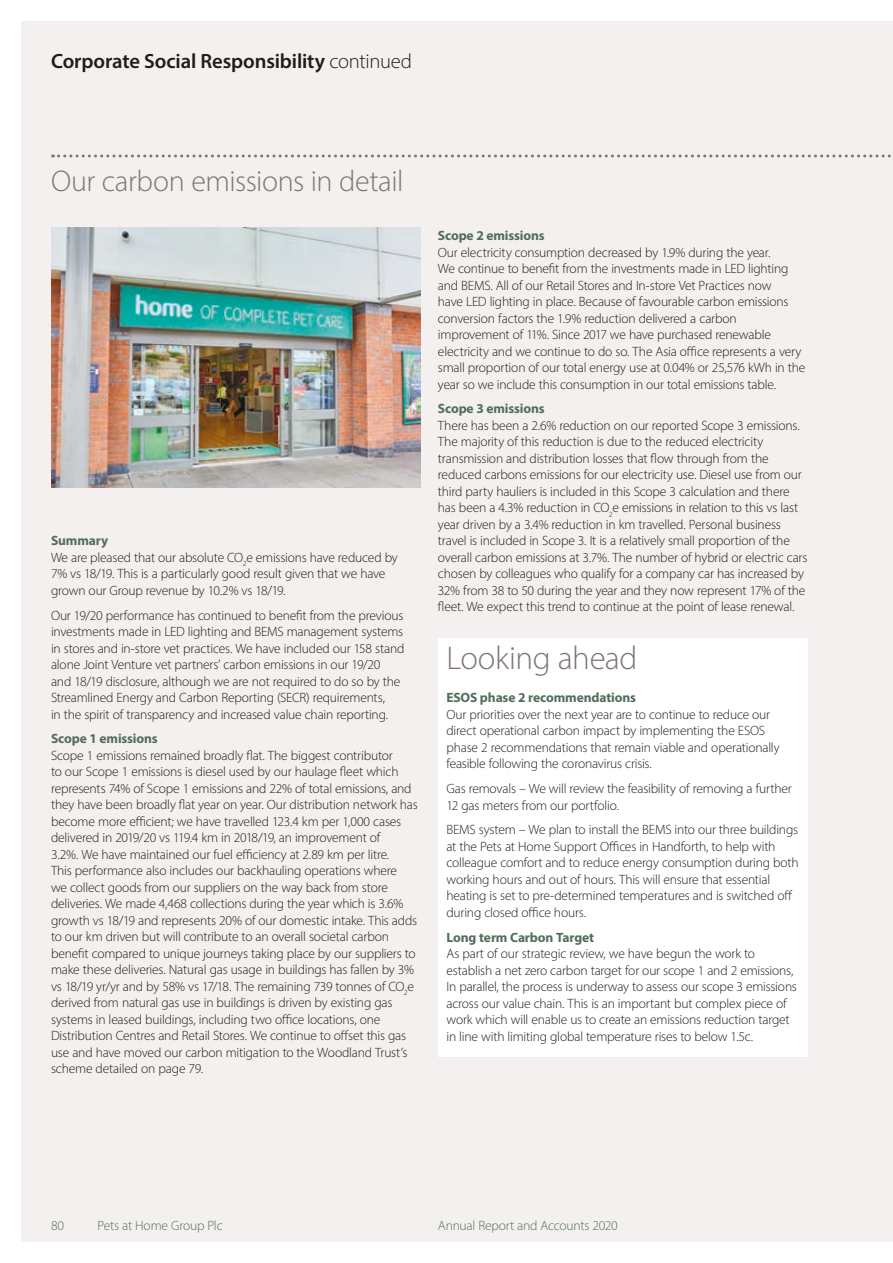
<style>
.page{position:relative;width:893px;height:1263px;background:#fff}
.page>*{position:absolute;margin:0;border:0;box-sizing:border-box;transform-origin:0 0}
.t1{font:300 33px "Myriad Pro";letter-spacing:-.01em;color:#7f7673}
.t2{font:300 30px "Myriad Pro";letter-spacing:-.015em;color:#7f7673}
.t3{font:600 20.7px "Myriad Pro";letter-spacing:-.01em;color:#1d1d1b}
.t4{font:300 13.5px/16.5px "Myriad Pro";letter-spacing:-.015em;color:#1d1d1b}
.t5{font:700 13.5px "Myriad Pro";letter-spacing:-.01em;color:#516d5b}
.t6{font:300 13.5px "Myriad Pro";letter-spacing:-.015em;color:#516d5b}
.s1{font-weight:300}
.s2{font-weight:700;color:#516d5b}
</style>
<div class="page">
<div style="left:21px;top:21px;width:872px;height:1221px;background:#f4f0f0"></div>
<div style="left:438px;top:638px;width:370px;height:419px;background:#fff"></div>
<img style="left:51px;top:228px;width:370px;height:259px">
<svg style="left:53px;top:155px;width:838px;height:3px"></svg>
<h3 class="t3" style="left:51px;top:47px;width:363px">Corporate Social Responsibility <span class="s1">continued</span></h3>
<h2 class="t2" style="left:51px;top:162px;width:354px">Our carbon emissions in detail</h2>
<p class="t4" style="left:51px;top:532px;width:348px"><span class="s2">Summary<br></span>We are pleased that our absolute CO<sub>2</sub>e emissions have reduced by 7% vs 18/19. This is a particularly good result given that we have grown our Group revenue by 10.2% vs 18/19.</p>
<p class="t4" style="left:51px;top:607px;width:355px">Our 19/20 performance has continued to benefit from the previous investments made in LED lighting and BEMS management systems in stores and in-store vet practices. We have included our 158 stand alone Joint Venture vet partners’ carbon emissions in our 19/20<br>and 18/19 disclosure, although we are not required to do so by the Streamlined Energy and Carbon Reporting (SECR) requirements,<br>in the spirit of transparency and increased value chain reporting.</p>
<p class="t5" style="left:51px;top:730px;width:108px">Scope 1 emissions</p>
<p class="t4" style="left:51px;top:747px;width:368px">Scope 1 emissions remained broadly flat. The biggest contributor<br>to our Scope 1 emissions is diesel used by our haulage fleet which represents 74% of Scope 1 emissions and 22% of total emissions, and they have been broadly flat year on year. Our distribution network has become more efficient; we have travelled 123.4 km per 1,000 cases delivered in 2019/20 vs 119.4 km in 2018/19, an improvement of<br>3.2%. We have maintained our fuel efficiency at 2.89 km per litre.<br>This performance also includes our backhauling operations where<br>we collect goods from our suppliers on the way back from store deliveries. We made 4,468 collections during the year which is 3.6% growth vs 18/19 and represents 20% of our domestic intake. This adds to our km driven but will contribute to an overall societal carbon benefit compared to unique journeys taking place by our suppliers to make these deliveries. Natural gas usage in buildings has fallen by 3% vs 18/19 yr/yr and by 58% vs 17/18. The remaining 739 tonnes of CO<sub>2</sub>e derived from natural gas use in buildings is driven by existing gas systems in leased buildings, including two office locations, one Distribution Centres and Retail Stores. We continue to offset this gas use and have moved our carbon mitigation to the Woodland Trust’s scheme detailed on page 79.</p>
<p class="t5" style="left:438px;top:227px;width:108px">Scope 2 emissions</p>
<p class="t4" style="left:438px;top:244px;width:369px">Our electricity consumption decreased by 1.9% during the year.<br>We continue to benefit from the investments made in LED lighting and BEMS. All of our Retail Stores and In-store Vet Practices now<br>have LED lighting in place. Because of favourable carbon emissions conversion factors the 1.9% reduction delivered a carbon improvement of 11%. Since 2017 we have purchased renewable electricity and we continue to do so. The Asia office represents a very small proportion of our total energy use at 0.04% or 25,576 kWh in the year so we include this consumption in our total emissions table.</p>
<p class="t5" style="left:438px;top:400px;width:108px">Scope 3 emissions</p>
<p class="t4" style="left:438px;top:417px;width:371px">There has been a 2.6% reduction on our reported Scope 3 emissions.<br>The majority of this reduction is due to the reduced electricity transmission and distribution losses that flow through from the reduced carbons emissions for our electricity use. Diesel use from our third party hauliers is included in this Scope 3 calculation and there has been a 4.3% reduction in CO<sub>2</sub>e emissions in relation to this vs last year driven by a 3.4% reduction in km travelled. Personal business travel is included in Scope 3. It is a relatively small proportion of the overall carbon emissions at 3.7%. The number of hybrid or electric cars chosen by colleagues who qualify for a company car has increased by 32% from 38 to 50 during the year and they now represent 17% of the fleet. We expect this trend to continue at the point of lease renewal.</p>
<h1 class="t1" style="left:446px;top:638px;width:192px">Looking ahead</h1>
<p class="t5" style="left:446px;top:689px;width:191px">ESOS phase 2 recommendations</p>
<p class="t4" style="left:446px;top:706px;width:335px">Our priorities over the next year are to continue to reduce our direct operational carbon impact by implementing the ESOS phase 2 recommendations that remain viable and operationally feasible following the coronavirus crisis.</p>
<p class="t4" style="left:446px;top:780px;width:347px">Gas removals – We will review the feasibility of removing a further<br>12 gas meters from our portfolio.</p>
<p class="t4" style="left:446px;top:821px;width:354px">BEMS system – We plan to install the BEMS into our three buildings at the Pets at Home Support Offices in Handforth, to help with colleague comfort and to reduce energy consumption during both working hours and out of hours. This will ensure that essential heating is set to pre-determined temperatures and is switched off during closed office hours.</p>
<p class="t5" style="left:446px;top:928px;width:149px">Long term Carbon Target</p>
<p class="t4" style="left:446px;top:945px;width:352px">As part of our strategic review, we have begun the work to establish a net zero carbon target for our scope 1 and 2 emissions, In parallel, the process is underway to assess our scope 3 emissions across our value chain. This is an important but complex piece of work which will enable us to create an emissions reduction target in line with limiting global temperature rises to below 1.5c.</p>
<p class="t6" style="left:51px;top:1217px;width:15px">80</p>
<p class="t6" style="left:97px;top:1217px;width:127px">Pets at Home Group Plc</p>
<p class="t6" style="left:438px;top:1217px;width:181px">Annual Report and Accounts 2020</p>
</div>
